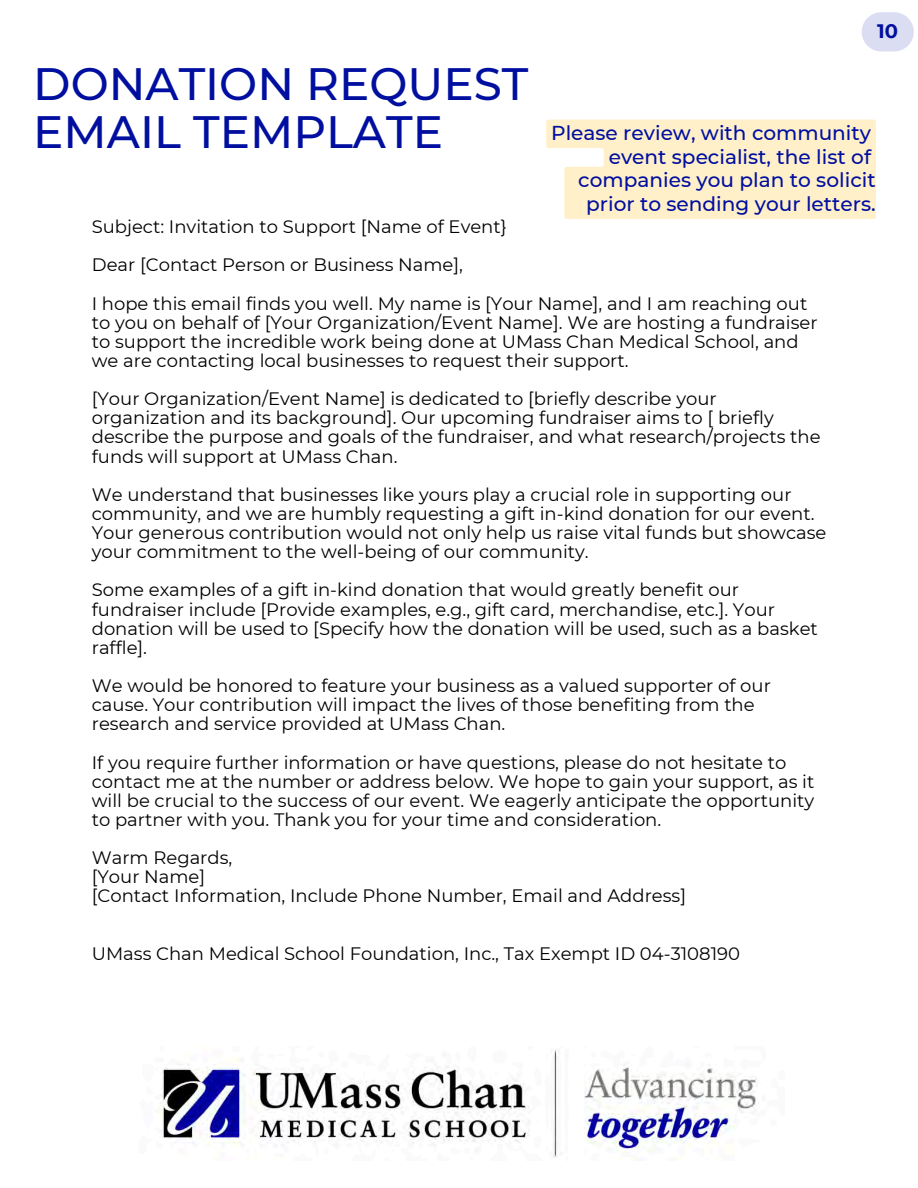
<style>
.page{position:relative;width:918px;height:1188px;background:#fff}
.page>*{position:absolute;margin:0;border:0;box-sizing:border-box;transform-origin:0 0}
.t1{font:500 45.3px/48.3px "Montserrat";color:#000f9f}
.t2{font:500 20.1px/23.7px "Montserrat";color:#000f9f;text-align:right}
.t3{font:700 19.5px "Montserrat";color:#000f9f}
.t4{font:18px/19.2px "Montserrat";color:#000}
</style>
<div class="page">
<img style="left:159px;top:1049px;width:600px;height:112px">
<svg style="left:862px;top:12px;width:52px;height:39px"></svg>
<div style="left:546px;top:120px;width:330px;height:99px;background:#fff0ca"></div>
<h1 class="t1" style="left:33px;top:60px;width:497px">DONATION REQUEST<br>EMAIL TEMPLATE</h1>
<p class="t3" style="left:877px;top:19px;width:22px">10</p>
<p class="t2" style="left:551px;top:121px;width:326px">Please review, with community event specialist, the list of companies you plan to solicit prior to sending your letters.</p>
<h2 class="t4" style="left:92px;top:217px;width:417px">Subject: Invitation to Support [Name of Event}</h2>
<p class="t4" style="left:92px;top:255px;width:373px">Dear [Contact Person or Business Name],</p>
<p class="t4" style="left:92px;top:294px;width:727px">I hope this email finds you well. My name is [Your Name], and I am reaching out to you on behalf of [Your Organization/Event Name]. We are hosting a fundraiser to support the incredible work being done at UMass Chan Medical School, and we are contacting local businesses to request their support.</p>
<p class="t4" style="left:92px;top:389px;width:730px">[Your Organization/Event Name] is dedicated to [briefly describe your organization and its background]. Our upcoming fundraiser aims to [ briefly describe the purpose and goals of the fundraiser, and what research/projects the funds will support at UMass Chan.</p>
<p class="t4" style="left:92px;top:485px;width:736px">We understand that businesses like yours play a crucial role in supporting our community, and we are humbly requesting a gift in-kind donation for our event.<br>Your generous contribution would not only help us raise vital funds but showcase your commitment to the well-being of our community.</p>
<p class="t4" style="left:92px;top:580px;width:728px">Some examples of a gift in-kind donation that would greatly benefit our fundraiser include [Provide examples, e.g., gift card, merchandise, etc.]. Your donation will be used to [Specify how the donation will be used, such as a basket raffle].</p>
<p class="t4" style="left:92px;top:676px;width:681px">We would be honored to feature your business as a valued supporter of our cause. Your contribution will impact the lives of those benefiting from the research and service provided at UMass Chan.</p>
<p class="t4" style="left:92px;top:753px;width:724px">If you require further information or have questions, please do not hesitate to contact me at the number or address below. We hope to gain your support, as it will be crucial to the success of our event. We eagerly anticipate the opportunity to partner with you. Thank you for your time and consideration.</p>
<p class="t4" style="left:92px;top:848px;width:142px">Warm Regards,</p>
<p class="t4" style="left:92px;top:867px;width:115px">[Your Name]</p>
<p class="t4" style="left:92px;top:886px;width:596px">[Contact Information, Include Phone Number, Email and Address]</p>
<p class="t4" style="left:92px;top:944px;width:650px">UMass Chan Medical School Foundation, Inc., Tax Exempt ID 04-3108190</p>
</div>
